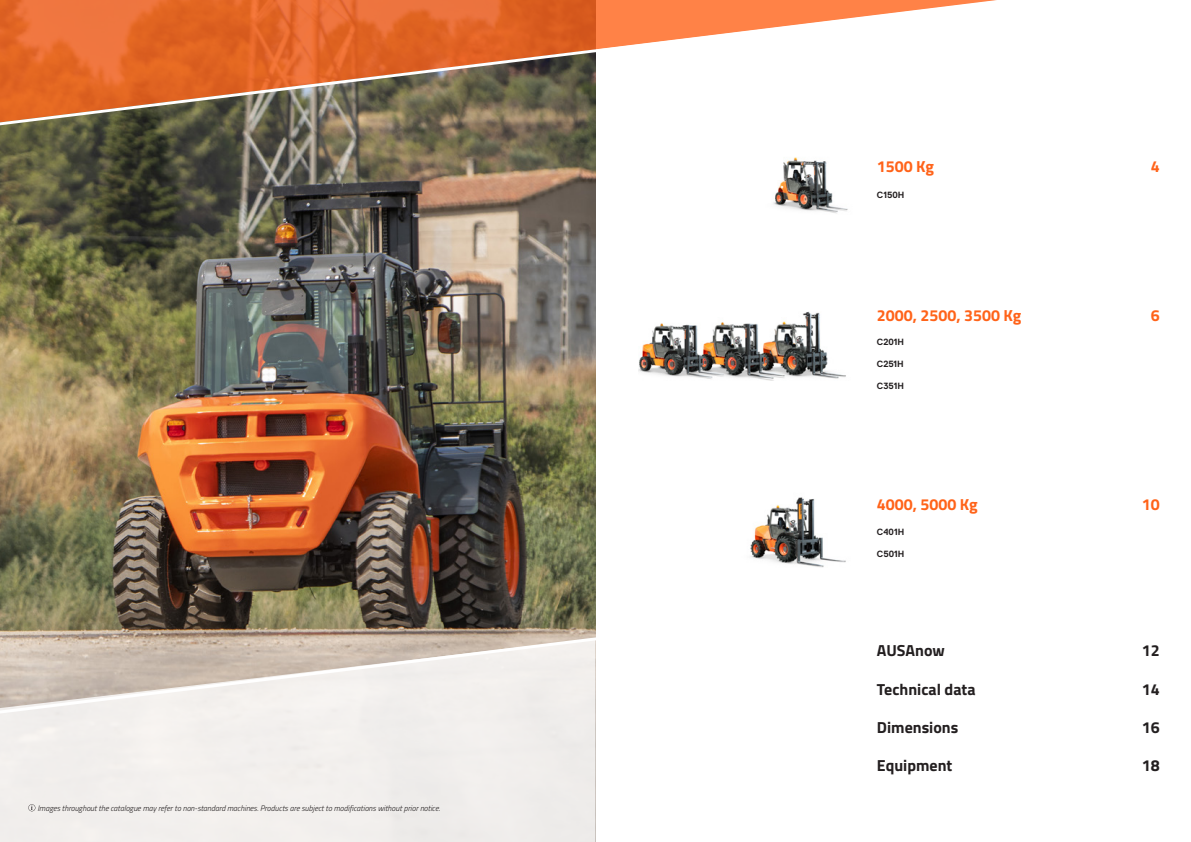
<style>
.page{position:relative;width:1191px;height:842px;background:#fff}
.page>*{position:absolute;margin:0;border:0;box-sizing:border-box;transform-origin:0 0}
.t1{font:700 16px "Titillium Web";color:#231f20}
.t2{font:700 16px "Titillium Web";color:#ff6319}
.t3{font:700 9px "Replica";color:#231f20}
.t4{font:italic 300 8px "Titillium Web";color:#231f20}
</style>
<div class="page">
<img style="left:773px;top:157px;width:75px;height:57px">
<img style="left:638px;top:311px;width:208px;height:70px">
<img style="left:750px;top:497px;width:96px;height:71px">
<img style="left:0;top:131px;width:595px;height:504px">
<svg style="left:0;top:0;width:997px;height:131px"></svg>
<div style="left:0;top:723px;width:595px;height:119px;background:#f2efed"></div>
<svg style="left:0;top:635px;width:596px;height:88px"></svg>
<svg style="left:28px;top:804px;width:7px;height:7px"></svg>
<p class="t4" style="left:37px;top:802px;width:404px">Images throughout the catalogue may refer to non-standard machines. Products are subject to modifications without prior notice.</p>
<h1 class="t2" style="left:877px;top:154px;width:59px">1500 Kg</h1>
<p class="t3" style="left:877px;top:190px;width:29px">C150H</p>
<h1 class="t2" style="left:877px;top:303px;width:146px">2000, 2500, 3500 Kg</h1>
<p class="t3" style="left:877px;top:337px;width:29px">C201H</p>
<p class="t3" style="left:877px;top:359px;width:28px">C251H</p>
<p class="t3" style="left:877px;top:381px;width:28px">C351H</p>
<h1 class="t2" style="left:877px;top:492px;width:102px">4000, 5000 Kg</h1>
<p class="t3" style="left:877px;top:527px;width:29px">C401H</p>
<p class="t3" style="left:877px;top:549px;width:29px">C501H</p>
<h1 class="t1" style="left:877px;top:638px;width:69px">AUSAnow</h1>
<h1 class="t1" style="left:877px;top:677px;width:100px">Technical data</h1>
<h1 class="t1" style="left:877px;top:715px;width:83px">Dimensions</h1>
<h1 class="t1" style="left:877px;top:753px;width:77px">Equipment</h1>
<h1 class="t2" style="left:1150px;top:154px;width:10px">4</h1>
<h1 class="t2" style="left:1150px;top:303px;width:10px">6</h1>
<h1 class="t2" style="left:1141px;top:492px;width:19px">10</h1>
<h1 class="t1" style="left:1141px;top:638px;width:19px">12</h1>
<h1 class="t1" style="left:1141px;top:677px;width:19px">14</h1>
<h1 class="t1" style="left:1141px;top:715px;width:19px">16</h1>
<h1 class="t1" style="left:1141px;top:753px;width:19px">18</h1>
</div>
